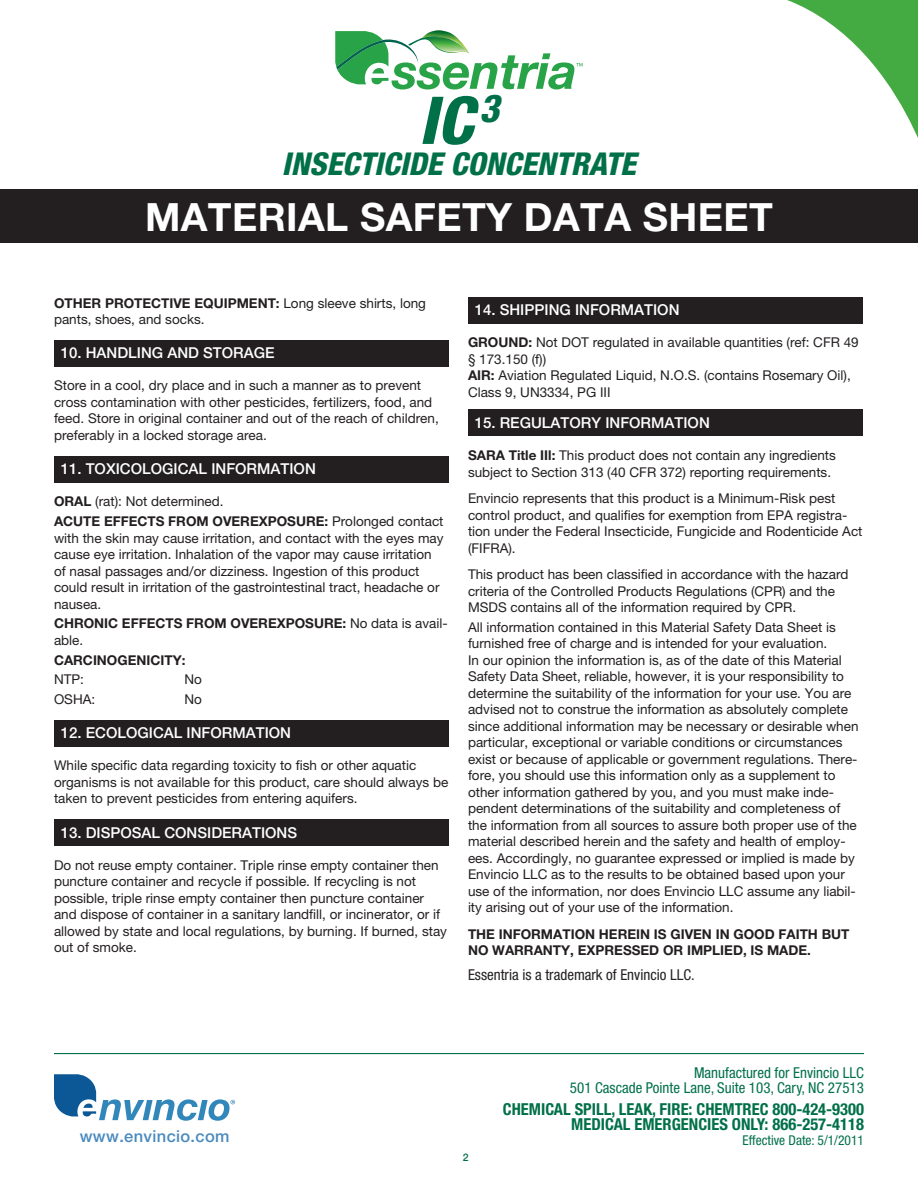
<style>
.page{position:relative;width:918px;height:1188px;background:#fff}
.page>*{position:absolute;margin:0;border:0;box-sizing:border-box;transform-origin:0 0}
.t1{font:italic 800 condensed 66px "Helvetica Neue";color:#007049}
.t2{font:700 39px "Helvetica Neue";letter-spacing:.01em;color:#fff}
.t3{font:italic 800 condensed 31.5px "Helvetica Neue";color:#007049}
.t4{font:700 condensed 16.5px/15px "Helvetica Neue";color:#007049;text-align:right}
.t5{font:500 16.5px "Helvetica Neue";letter-spacing:.02em;color:#4a8abe}
.t6{font:500 15px "Helvetica Neue";color:#fff}
.t7{font:condensed 15px/15px "Helvetica Neue";color:#007049;text-align:right}
.t8{font:condensed 15px "Helvetica Neue";color:#231f20}
.t9{font:13.5px/16.5px "Helvetica Neue";color:#231f20}
.t10{font:700 13.5px/16.5px "Helvetica Neue";color:#231f20}
.t11{font:condensed 13.5px "Helvetica Neue";color:#007049}
.t12{font:500 10.5px "Helvetica Neue";color:#007049}
.s1{font-weight:700}
.s2{font-weight:400}
</style>
<div class="page">
<svg style="left:54px;top:1074px;width:181px;height:47px"></svg>
<hr style="left:54px;top:1053px;width:810px;height:1px;background:#007049">
<svg style="left:787px;top:0;width:131px;height:138px"></svg>
<div style="left:0;top:189px;width:918px;height:54px;background:#231f20"></div>
<svg style="left:335px;top:30px;width:248px;height:60px"></svg>
<div style="left:54px;top:340px;width:394px;height:26px;background:#231f20"></div>
<div style="left:54px;top:456px;width:394px;height:26px;background:#231f20"></div>
<div style="left:54px;top:720px;width:394px;height:26px;background:#231f20"></div>
<div style="left:54px;top:819px;width:394px;height:27px;background:#231f20"></div>
<div style="left:468px;top:297px;width:394px;height:26px;background:#231f20"></div>
<div style="left:468px;top:410px;width:394px;height:26px;background:#231f20"></div>
<h1 class="t1" style="left:419px;top:80px;width:82px">IC<sup>3</sup></h1>
<h3 class="t3" style="left:282px;top:145px;width:356px">INSECTICIDE CONCENTRATE</h3>
<h2 class="t2" style="left:145px;top:193px;width:629px">MATERIAL SAFETY DATA SHEET</h2>
<p class="t9" style="left:54px;top:294px;width:374px"><span class="s1">OTHER PROTECTIVE EQUIPMENT:</span> Long sleeve shirts, long pants, shoes, and socks.</p>
<p class="t6" style="left:61px;top:344px;width:215px">10. HANDLING AND STORAGE</p>
<p class="t9" style="left:54px;top:377px;width:386px">Store in a cool, dry place and in such a manner as to prevent cross contamination with other pesticides, fertilizers, food, and feed. Store in original container and out of the reach of children, preferably in a locked storage area.</p>
<p class="t6" style="left:61px;top:460px;width:257px">11. TOXICOLOGICAL INFORMATION</p>
<p class="t9" style="left:54px;top:493px;width:171px"><span class="s1">ORAL</span> (rat): Not determined.</p>
<p class="t9" style="left:54px;top:513px;width:391px"><span class="s1">ACUTE EFFECTS FROM OVEREXPOSURE:</span> Prolonged contact with the skin may cause irritation, and contact with the eyes may cause eye irritation. Inhalation of the vapor may cause irritation of nasal passages and/or dizziness. Ingestion of this product could result in irritation of the gastrointestinal tract, headache or nausea.</p>
<p class="t10" style="left:54px;top:615px;width:395px">CHRONIC EFFECTS FROM OVEREXPOSURE: <span class="s2">No data is avail&shy;able.</span></p>
<p class="t10" style="left:54px;top:651px;width:133px">CARCINOGENICITY:</p>
<p class="t9" style="left:54px;top:671px;width:31px">NTP:</p>
<p class="t9" style="left:185px;top:671px;width:19px">No</p>
<p class="t9" style="left:54px;top:691px;width:43px">OSHA:</p>
<p class="t9" style="left:185px;top:691px;width:19px">No</p>
<p class="t6" style="left:61px;top:724px;width:232px">12. ECOLOGICAL INFORMATION</p>
<p class="t9" style="left:54px;top:757px;width:396px">While specific data regarding toxicity to fish or other aquatic organisms is not available for this product, care should always be taken to prevent pesticides from entering aquifers.</p>
<p class="t6" style="left:61px;top:824px;width:238px">13. DISPOSAL CONSIDERATIONS</p>
<p class="t9" style="left:54px;top:857px;width:395px">Do not reuse empty container. Triple rinse empty container then puncture container and recycle if possible. If recycling is not possible, triple rinse empty container then puncture container and dispose of container in a sanitary landfill, or incinerator, or if allowed by state and local regulations, by burning. If burned, stay out of smoke.</p>
<p class="t6" style="left:475px;top:301px;width:206px">14. SHIPPING INFORMATION</p>
<p class="t9" style="left:468px;top:334px;width:392px"><span class="s1">GROUND:</span> Not DOT regulated in available quantities (ref: CFR 49 § 173.150 (f))</p>
<p class="t9" style="left:468px;top:367px;width:384px"><span class="s1">AIR:</span> Aviation Regulated Liquid, N.O.S. (contains Rosemary Oil),<br>Class 9, UN3334, PG III</p>
<p class="t6" style="left:475px;top:414px;width:237px">15. REGULATORY INFORMATION</p>
<p class="t9" style="left:468px;top:447px;width:369px"><span class="s1">SARA Title IIl:</span> This product does not contain any ingredients subject to Section 313 (40 CFR 372) reporting requirements.</p>
<p class="t9" style="left:468px;top:490px;width:396px">Envincio represents that this product is a Minimum-Risk pest control product, and qualifies for exemption from EPA registra&shy;tion under the Federal Insecticide, Fungicide and Rodenticide Act (FIFRA).</p>
<p class="t9" style="left:468px;top:566px;width:382px">This product has been classified in accordance with the hazard criteria of the Controlled Products Regulations (CPR) and the<br>MSDS contains all of the information required by CPR.</p>
<p class="t9" style="left:468px;top:619px;width:392px">All information contained in this Material Safety Data Sheet is furnished free of charge and is intended for your evaluation.<br>In our opinion the information is, as of the date of this Material Safety Data Sheet, reliable, however, it is your responsibility to determine the suitability of the information for your use. You are advised not to construe the information as absolutely complete since additional information may be necessary or desirable when particular, exceptional or variable conditions or circumstances exist or because of applicable or government regulations. There&shy;fore, you should use this information only as a supplement to other information gathered by you, and you must make inde&shy;pendent determinations of the suitability and completeness of the information from all sources to assure both proper use of the material described herein and the safety and health of employ&shy;ees. Accordingly, no guarantee expressed or implied is made by Envincio LLC as to the results to be obtained based upon your use of the information, nor does Envincio LLC assume any liabil&shy;ity arising out of your use of the information.</p>
<p class="t10" style="left:468px;top:925px;width:383px">THE INFORMATION HEREIN IS GIVEN IN GOOD FAITH BUT<br>NO WARRANTY, EXPRESSED OR IMPLIED, IS MADE.</p>
<p class="t8" style="left:468px;top:966px;width:228px">Essentria is a trademark of Envincio LLC.</p>
<p class="t5" style="left:80px;top:1126px;width:151px">www.envincio.com</p>
<p class="t12" style="left:463px;top:1151px;width:7px">2</p>
<p class="t7" style="left:570px;top:1065px;width:296px">Manufactured for Envincio LLC<br>501 Cascade Pointe Lane, Suite 103, Cary, NC 27513</p>
<p class="t4" style="left:503px;top:1101px;width:363px">CHEMICAL SPILL, LEAK, FIRE: CHEMTREC 800-424-9300<br>MEDICAL EMERGENCIES ONLY: 866-257-4118</p>
<p class="t11" style="left:743px;top:1132px;width:123px">Effective Date: 5/1/2011</p>
</div>
